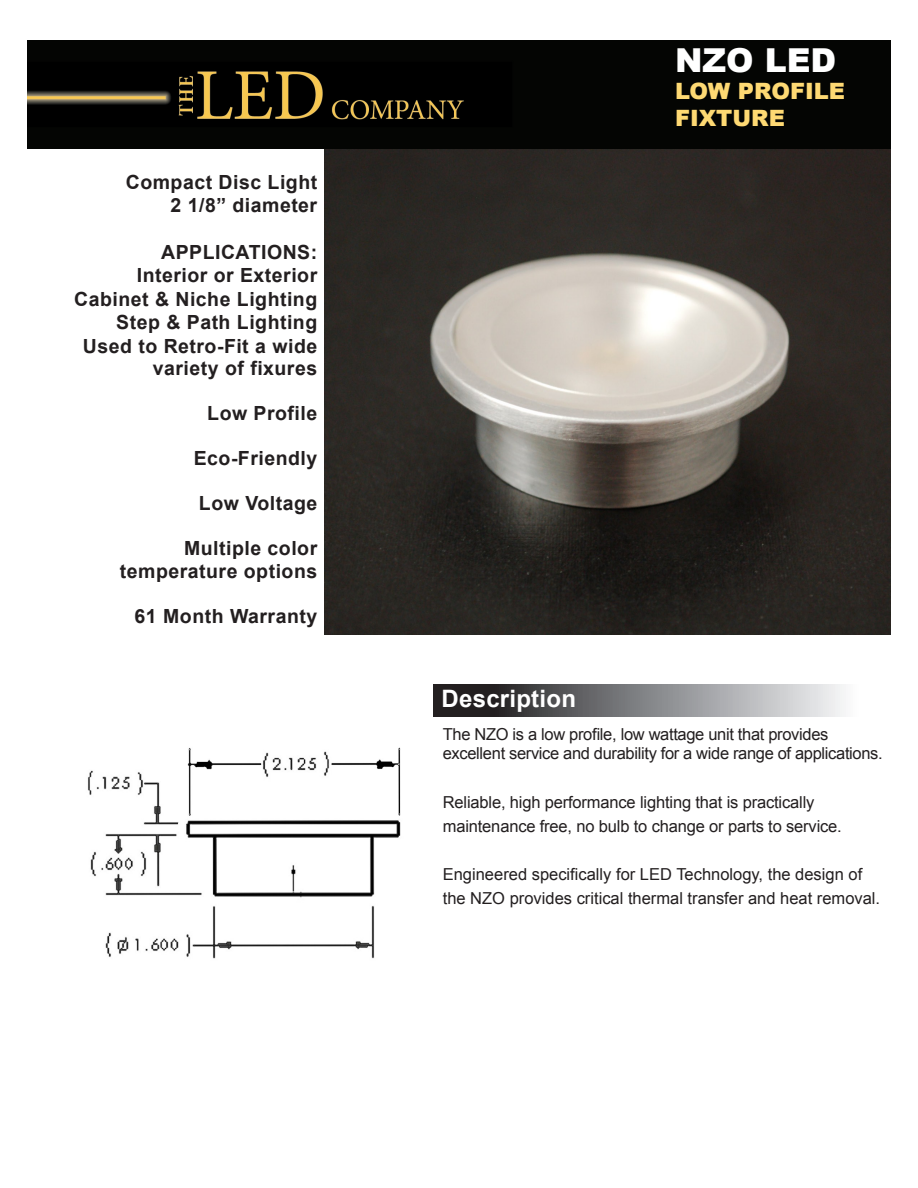
<style>
.page{position:relative;width:918px;height:1188px;background:#fff}
.page>*{position:absolute;margin:0;border:0;box-sizing:border-box;transform-origin:0 0}
.t1{font:900 33px "Arial";color:#fff}
.t2{font:700 24px "Arial";letter-spacing:.01em;color:#fff}
.t3{font:900 22.5px/27px "Arial";color:#fed973}
.t4{font:700 19.5px/23.2px "Arial";letter-spacing:.025em;color:#231f20;text-align:right}
.t5{font:16.5px/24.2px "Arial";letter-spacing:-.01em;color:#231f20}
</style>
<div class="page">
<img style="left:324px;top:149px;width:567px;height:485px">
<div style="left:27px;top:41px;width:864px;height:108px;background:#040503"></div>
<svg style="left:433px;top:684px;width:411px;height:32px;background:#7e7e80"></svg>
<img style="left:87px;top:747px;width:314px;height:212px">
<p class="t4" style="left:126px;top:171px;width:193px">Compact Disc Light<br>2 1/8” diameter</p>
<p class="t4" style="left:74px;top:241px;width:245px">APPLICATIONS:<br>Interior or Exterior<br>Cabinet &amp; Niche Lighting<br>Step &amp; Path Lighting<br>Used to Retro-Fit a wide variety of fixures</p>
<p class="t4" style="left:207px;top:402px;width:111px">Low Profile</p>
<p class="t4" style="left:194px;top:447px;width:125px">Eco-Friendly</p>
<p class="t4" style="left:199px;top:492px;width:120px">Low Voltage</p>
<p class="t4" style="left:120px;top:538px;width:199px;line-height:22.5px">Multiple color temperature options</p>
<p class="t4" style="left:135px;top:605px;width:184px">61 Month Warranty</p>
<h1 class="t1" style="left:675px;top:37px;width:163px">NZO LED</h1>
<h3 class="t3" style="left:675px;top:77px;width:172px">LOW PROFILE<br>FIXTURE</h3>
<h2 class="t2" style="left:442px;top:683px;width:136px">Description</h2>
<p class="t5" style="left:443px;top:724px;width:442px;line-height:19.8px">The NZO is a low profile, low wattage unit that provides excellent service and durability for a wide range of applications.</p>
<p class="t5" style="left:443px;top:790px;width:401px">Reliable, high performance lighting that is practically maintenance free, no bulb to change or parts to service.</p>
<p class="t5" style="left:443px;top:863px;width:439px">Engineered specifically for LED Technology, the design of the NZO provides critical thermal transfer and heat removal.</p>
</div>
